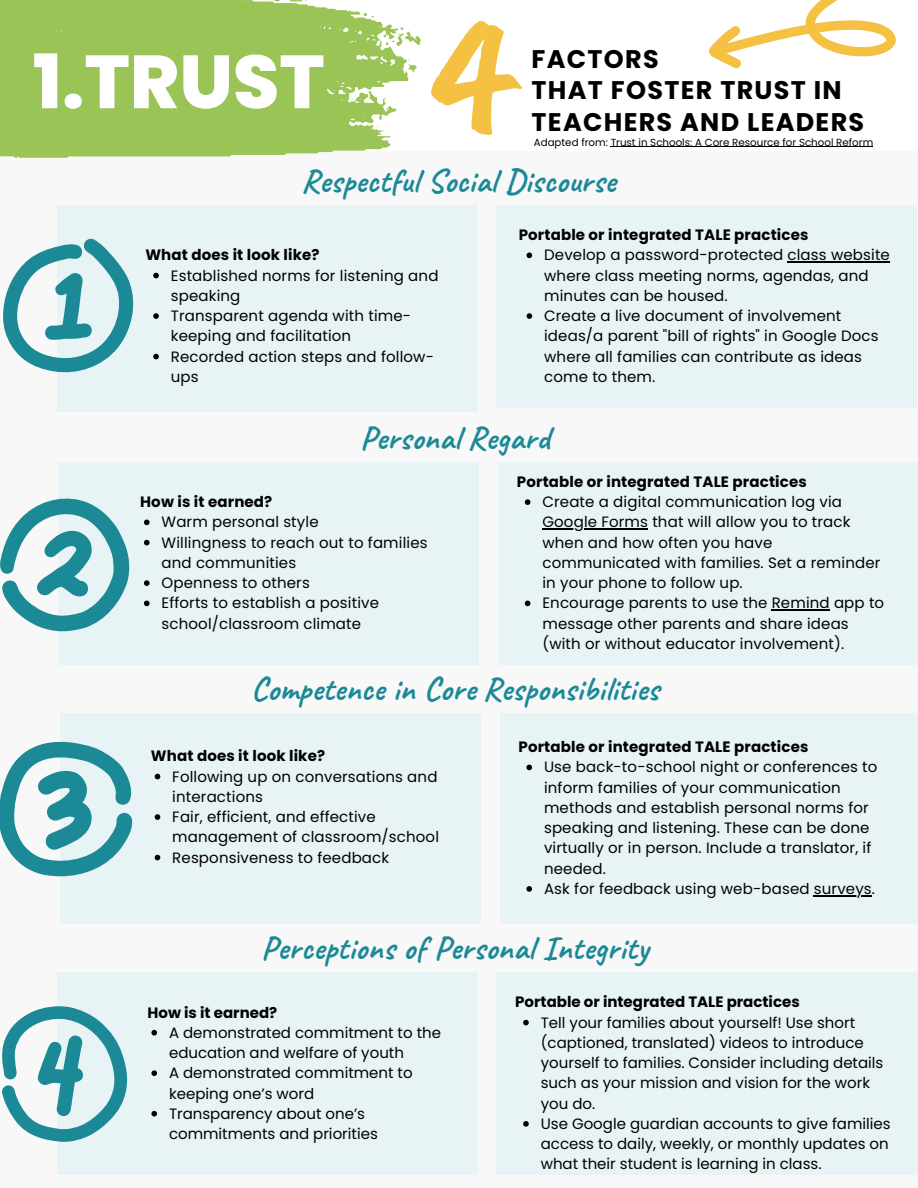
<style>
.page{position:relative;width:918px;height:1188px;background:#fff}
.page>*{position:absolute;margin:0;border:0;box-sizing:border-box;transform-origin:0 0}
.t1{font:170.85px "Caveat Brush";color:#f5c142}
.t2{font:800 75px "Poppins";color:#fff}
.t3{font:700 33px "Caveat";letter-spacing:.01em;color:#1b8996}
.t4{font:700 25.5px/31.5px "Poppins";letter-spacing:.05em;color:#000}
.t5{font:15px/20.2px "Poppins";letter-spacing:.01em;color:#000}
.t6{font:700 15px "Poppins";letter-spacing:.01em;color:#000}
.t7{font:10.2px "Poppins";color:#000}
</style>
<div class="page">
<div style="left:0;top:152px;width:918px;height:1036px;background:#f8f8f8"></div>
<div style="left:57px;top:206px;width:420px;height:206px;background:#e8f3f5"></div>
<div style="left:496px;top:206px;width:421px;height:201px;background:#e8f3f5"></div>
<svg style="left:3px;top:238px;width:131px;height:135px"></svg>
<svg style="left:153px;top:273px;width:6px;height:5px"></svg>
<svg style="left:153px;top:313px;width:6px;height:6px"></svg>
<svg style="left:153px;top:354px;width:6px;height:5px"></svg>
<svg style="left:527px;top:253px;width:5px;height:5px"></svg>
<hr style="left:788px;top:262px;width:102px;height:1px;background:#000">
<svg style="left:527px;top:313px;width:5px;height:6px"></svg>
<svg style="left:0;top:0;width:408px;height:158px;background:#a2c964"></svg>
<svg style="left:364px;top:13px;width:10px;height:4px"></svg>
<svg style="left:248px;top:0;width:58px;height:2px"></svg>
<svg style="left:383px;top:27px;width:38px;height:19px"></svg>
<svg style="left:408px;top:60px;width:9px;height:12px"></svg>
<svg style="left:709px;top:0;width:187px;height:69px"></svg>
<div style="left:58px;top:462px;width:421px;height:203px;background:#e8f3f5"></div>
<div style="left:498px;top:462px;width:420px;height:203px;background:#e8f3f5"></div>
<svg style="left:0;top:498px;width:130px;height:134px"></svg>
<svg style="left:525px;top:499px;width:5px;height:6px"></svg>
<hr style="left:542px;top:529px;width:106px;height:1px;background:#000">
<svg style="left:525px;top:601px;width:5px;height:5px"></svg>
<hr style="left:772px;top:610px;width:58px;height:1px;background:#000">
<svg style="left:144px;top:520px;width:6px;height:5px"></svg>
<svg style="left:144px;top:540px;width:6px;height:5px"></svg>
<svg style="left:144px;top:580px;width:6px;height:6px"></svg>
<svg style="left:144px;top:601px;width:6px;height:5px"></svg>
<div style="left:60px;top:714px;width:421px;height:210px;background:#e8f3f5"></div>
<div style="left:500px;top:714px;width:418px;height:210px;background:#e8f3f5"></div>
<svg style="left:526px;top:765px;width:6px;height:5px"></svg>
<svg style="left:526px;top:886px;width:6px;height:6px"></svg>
<hr style="left:814px;top:895px;width:58px;height:1px;background:#000">
<svg style="left:0;top:741px;width:133px;height:135px"></svg>
<svg style="left:155px;top:774px;width:5px;height:5px"></svg>
<svg style="left:155px;top:814px;width:5px;height:6px"></svg>
<svg style="left:155px;top:855px;width:5px;height:5px"></svg>
<div style="left:57px;top:973px;width:420px;height:202px;background:#e8f3f5"></div>
<div style="left:497px;top:973px;width:420px;height:202px;background:#e8f3f5"></div>
<svg style="left:523px;top:1020px;width:6px;height:5px"></svg>
<svg style="left:523px;top:1121px;width:6px;height:6px"></svg>
<svg style="left:2px;top:1006px;width:126px;height:136px"></svg>
<svg style="left:151px;top:1030px;width:6px;height:6px"></svg>
<svg style="left:151px;top:1070px;width:6px;height:6px"></svg>
<svg style="left:151px;top:1111px;width:6px;height:6px"></svg>
<hr style="left:611px;top:147px;width:262px;height:1px;background:#000">
<h1 class="t1" style="left:435px;top:-32px;width:80px">4</h1>
<h2 class="t2" style="left:33px;top:29px;width:293px">1.TRUST</h2>
<h3 class="t4" style="left:532px;top:43px;width:312px">FACTORS<br>THAT FOSTER TRUST IN</h3>
<h3 class="t4" style="left:532px;top:106px;width:334px">TEACHERS AND LEADERS</h3>
<p class="t7" style="left:534px;top:135px;width:341px">Adapted from: Trust in Schools: A Core Resource for School Reform</p>
<h3 class="t3" style="left:302px;top:160px;width:315px">Respectful Social Discourse</h3>
<p class="t6" style="left:519px;top:224px;width:291px">Portable or integrated TALE practices</p>
<p class="t6" style="left:145px;top:245px;width:176px">What does it look like?</p>
<p class="t5" style="left:544px;top:245px;width:347px">Develop a password-protected class website where class meeting norms, agendas, and minutes can be housed.<br>Create a live document of involvement ideas/a parent "bill of rights" in Google Docs where all families can contribute as ideas come to them.</p>
<p class="t5" style="left:171px;top:265px;width:269px">Established norms for listening and speaking<br>Transparent agenda with time&shy;keeping and facilitation<br>Recorded action steps and follow&shy;ups</p>
<h3 class="t3" style="left:360px;top:417px;width:191px">Personal Regard</h3>
<p class="t6" style="left:140px;top:491px;width:134px">How is it earned?</p>
<p class="t5" style="left:162px;top:512px;width:268px">Warm personal style<br>Willingness to reach out to families and communities<br>Openness to others<br>Efforts to establish a positive school/classroom climate</p>
<p class="t6" style="left:517px;top:471px;width:291px">Portable or integrated TALE practices</p>
<p class="t5" style="left:542px;top:492px;width:343px">Create a digital communication log via Google Forms that will allow you to track when and how often you have communicated with families. Set a reminder in your phone to follow up.<br>Encourage parents to use the Remind app to message other parents and share ideas (with or without educator involvement).</p>
<h3 class="t3" style="left:251px;top:668px;width:410px">Competence in Core Responsibilities</h3>
<p class="t6" style="left:151px;top:746px;width:176px">What does it look like?</p>
<p class="t5" style="left:172px;top:766px;width:268px">Following up on conversations and interactions<br>Fair, efficient, and effective management of classroom/school<br>Responsiveness to feedback</p>
<p class="t6" style="left:519px;top:736px;width:291px">Portable or integrated TALE practices</p>
<p class="t5" style="left:544px;top:757px;width:335px">Use back-to-school night or conferences to inform families of your communication methods and establish personal norms for speaking and listening. These can be done virtually or in person. Include a translator, if needed.<br>Ask for feedback using web-based surveys.</p>
<h3 class="t3" style="left:261px;top:927px;width:389px">Perceptions of Personal Integrity</h3>
<p class="t6" style="left:148px;top:1002px;width:131px">How is it earned?</p>
<p class="t5" style="left:169px;top:1022px;width:274px">A demonstrated commitment to the education and welfare of youth<br>A demonstrated commitment to keeping one’s word<br>Transparency about one’s commitments and priorities</p>
<p class="t6" style="left:515px;top:992px;width:286px">Portable or integrated TALE practices</p>
<p class="t5" style="left:541px;top:1012px;width:351px">Tell your families about yourself! Use short (captioned, translated) videos to introduce yourself to families. Consider including details such as your mission and vision for the work you do.<br>Use Google guardian accounts to give families access to daily, weekly, or monthly updates on what their student is learning in class.</p>
</div>
